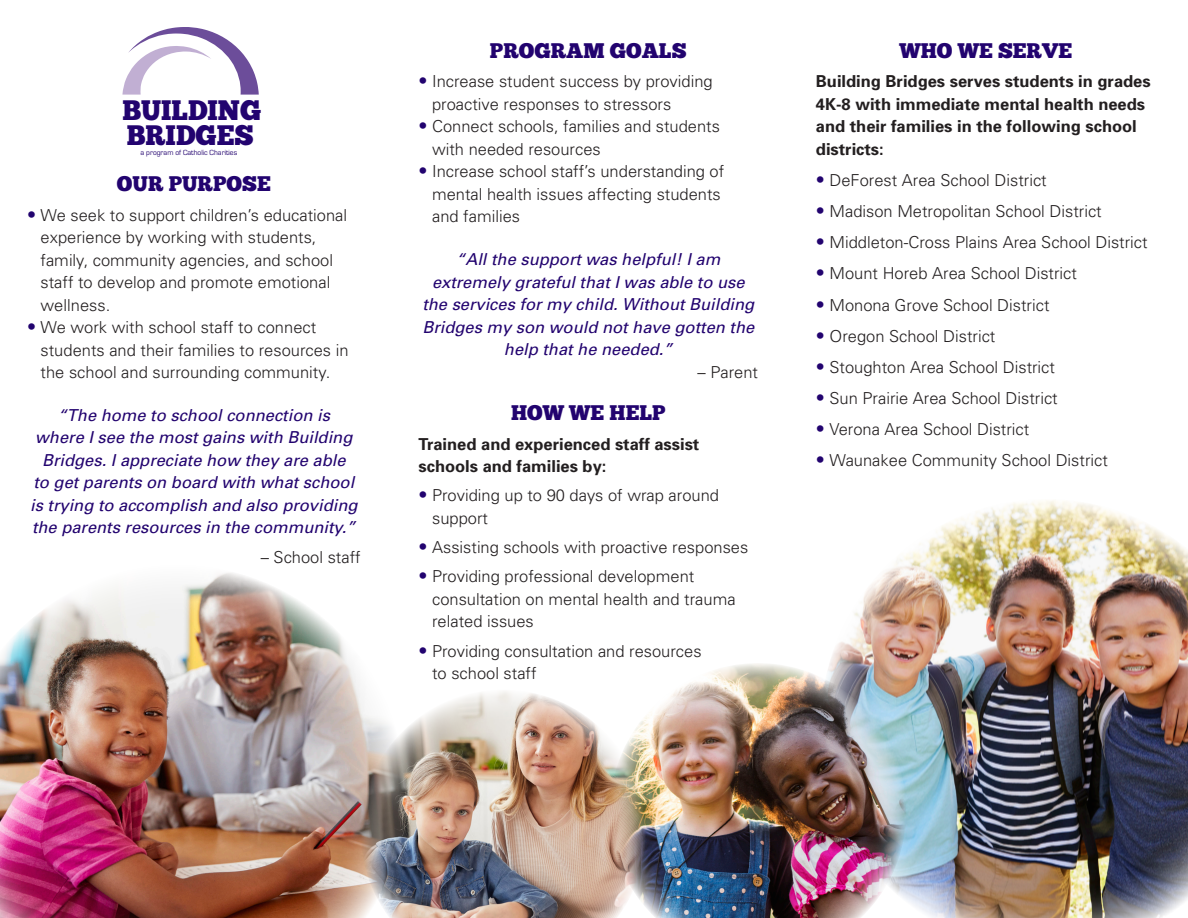
<style>
.page{position:relative;width:1188px;height:918px;background:#fff}
.page>*{position:absolute;margin:0;border:0;box-sizing:border-box;transform-origin:0 0}
.t1{font:28.2px/25.2px "Chunk Five";color:#22036f;scale:.96 1}
.t2{font:21px "Chunk Five Ex";color:#22036f}
.t3{font:300 16.5px/22.5px "Univers";color:#231f20}
.t4{font:italic 16.5px/22.5px "Univers";color:#22036f;text-align:center}
.t5{font:700 16.5px/22.5px "Univers";color:#231f20}
.t6{font:7.8px "Eurostile";color:#22036f;scale:.96 1}
.s1{font-size:18px;color:#22036f}
</style>
<div class="page">
<img style="left:0;top:573px;width:361px;height:345px">
<img style="left:830px;top:500px;width:358px;height:418px">
<svg style="left:122px;top:27px;width:137px;height:68px"></svg>
<img style="left:646px;top:663px;width:260px;height:255px">
<img style="left:361px;top:691px;width:285px;height:227px">
<p class="t1" style="left:122px;top:98px;width:146px">BUILDING<br>BRIDGES</p>
<p class="t6" style="left:141px;top:148px;width:102px">a program of Catholic Charities</p>
<p class="t2" style="left:117px;top:168px;width:155px">OUR PURPOSE</p>
<p class="t3" style="left:41px;top:203px;width:308px;text-indent:-14px"><span class="s1">•</span> We seek to support children’s educational experience by working with students, family, community agencies, and school staff to develop and promote emotional wellness.</p>
<p class="t3" style="left:41px;top:316px;width:310px;text-indent:-14px"><span class="s1">•</span> We work with school staff to connect students and their families to resources in the school and surrounding community.</p>
<p class="t4" style="left:30px;top:404px;width:329px">“The home to school connection is<br>where I see the most gains with Building Bridges. I appreciate how they are able<br>to get parents on board with what school is trying to accomplish and also providing the parents resources in the community.”</p>
<p class="t3" style="left:261px;top:545px;width:101px">– School staff</p>
<p class="t2" style="left:490px;top:35px;width:198px">PROGRAM GOALS</p>
<p class="t3" style="left:432px;top:70px;width:282px;text-indent:-14px"><span class="s1">•</span> Increase student success by providing proactive responses to stressors</p>
<p class="t3" style="left:432px;top:115px;width:289px;text-indent:-14px"><span class="s1">•</span> Connect schools, families and students with needed resources</p>
<p class="t3" style="left:432px;top:160px;width:294px;text-indent:-14px"><span class="s1">•</span> Increase school staff’s understanding of mental health issues affecting students and families</p>
<p class="t4" style="left:422px;top:248px;width:333px">“All the support was helpful! I am extremely grateful that I was able to use the services for my child. Without Building Bridges my son would not have gotten the help that he needed.”</p>
<p class="t3" style="left:698px;top:361px;width:62px">– Parent</p>
<p class="t2" style="left:511px;top:397px;width:156px">HOW WE HELP</p>
<p class="t5" style="left:418px;top:433px;width:282px">Trained and experienced staff assist schools and families by:</p>
<p class="t3" style="left:432px;top:484px;width:289px;text-indent:-14px"><span class="s1">•</span> Providing up to 90 days of wrap around support</p>
<p class="t3" style="left:418px;top:536px;width:331px"><span class="s1">•</span> Assisting schools with proactive responses</p>
<p class="t3" style="left:432px;top:565px;width:305px;text-indent:-14px"><span class="s1">•</span> Providing professional development consultation on mental health and trauma related issues</p>
<p class="t3" style="left:432px;top:640px;width:271px;text-indent:-14px"><span class="s1">•</span> Providing consultation and resources to school staff</p>
<p class="t2" style="left:899px;top:35px;width:174px">WHO WE SERVE</p>
<p class="t5" style="left:816px;top:70px;width:336px">Building Bridges serves students in grades 4K-8 with immediate mental health needs and their families in the following school districts:</p>
<p class="t3" style="left:816px;top:169px;width:232px"><span class="s1">•</span> DeForest Area School District</p>
<p class="t3" style="left:816px;top:200px;width:287px"><span class="s1">•</span> Madison Metropolitan School District</p>
<p class="t3" style="left:816px;top:231px;width:333px"><span class="s1">•</span> Middleton-Cross Plains Area School District</p>
<p class="t3" style="left:816px;top:262px;width:263px"><span class="s1">•</span> Mount Horeb Area School District</p>
<p class="t3" style="left:816px;top:293px;width:235px"><span class="s1">•</span> Monona Grove School District</p>
<p class="t3" style="left:816px;top:325px;width:181px"><span class="s1">•</span> Oregon School District</p>
<p class="t3" style="left:816px;top:356px;width:241px"><span class="s1">•</span> Stoughton Area School District</p>
<p class="t3" style="left:816px;top:387px;width:243px"><span class="s1">•</span> Sun Prairie Area School District</p>
<p class="t3" style="left:816px;top:418px;width:215px"><span class="s1">•</span> Verona Area School District</p>
<p class="t3" style="left:816px;top:449px;width:294px"><span class="s1">•</span> Waunakee Community School District</p>
</div>
